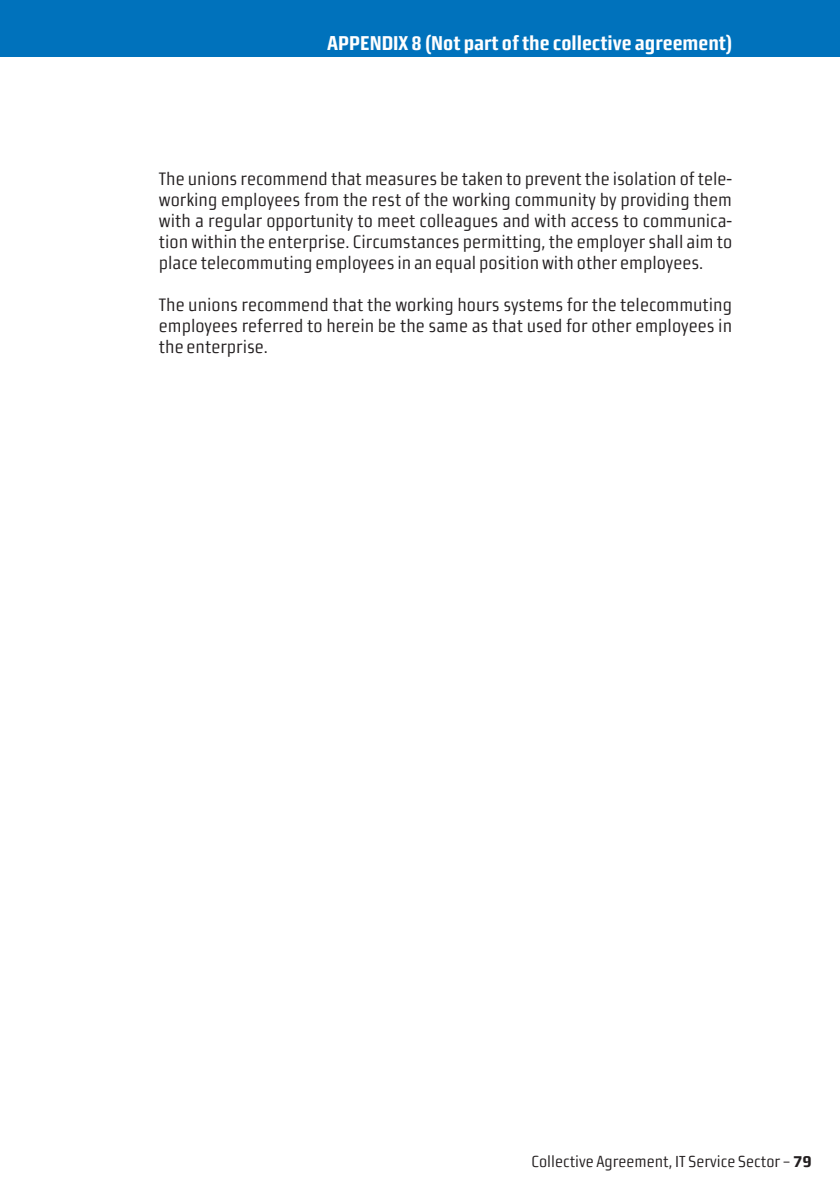
<style>
.page{position:relative;width:840px;height:1191px;background:#fff}
.page>*{position:absolute;margin:0;border:0;box-sizing:border-box;transform-origin:0 0}
.t1{font:20px "Morgan Sans Cond Bold Office";color:#fff}
.Perusteksti_2{font:18px/21px "Morgan Sans Cond Regular Lining";color:#231f20;text-align:justify}
.t2{font:16px "Morgan Sans Cond Regular Lining";color:#231f20}
.s1{font-family:"Morgan Sans Cond Bold Caps";font-size:18px}
</style>
<div class="page">
<div style="left:0;top:0;width:839px;height:57px;background:#0072bc"></div>
<p class="t1" style="left:327px;top:31px;width:406px">APPENDIX 8 (Not part of the collective agreement)</p>
<p class="Perusteksti_2" style="left:159px;top:168px;width:574px">The unions recommend that measures be taken to prevent the isolation of tele&shy;working employees from the rest of the working community by providing them with a regular opportunity to meet colleagues and with access to communica&shy;tion within the enterprise. Circumstances permitting, the employer shall aim to place telecommuting employees in an equal position with other employees.</p>
<p class="Perusteksti_2" style="left:159px;top:294px;width:574px">The unions recommend that the working hours systems for the telecommuting employees referred to herein be the same as that used for other employees in the enterprise.</p>
<p class="t2" style="left:531px;top:1152px;width:281px">Collective Agreement, IT Service Sector – <span class="s1">79</span></p>
</div>
